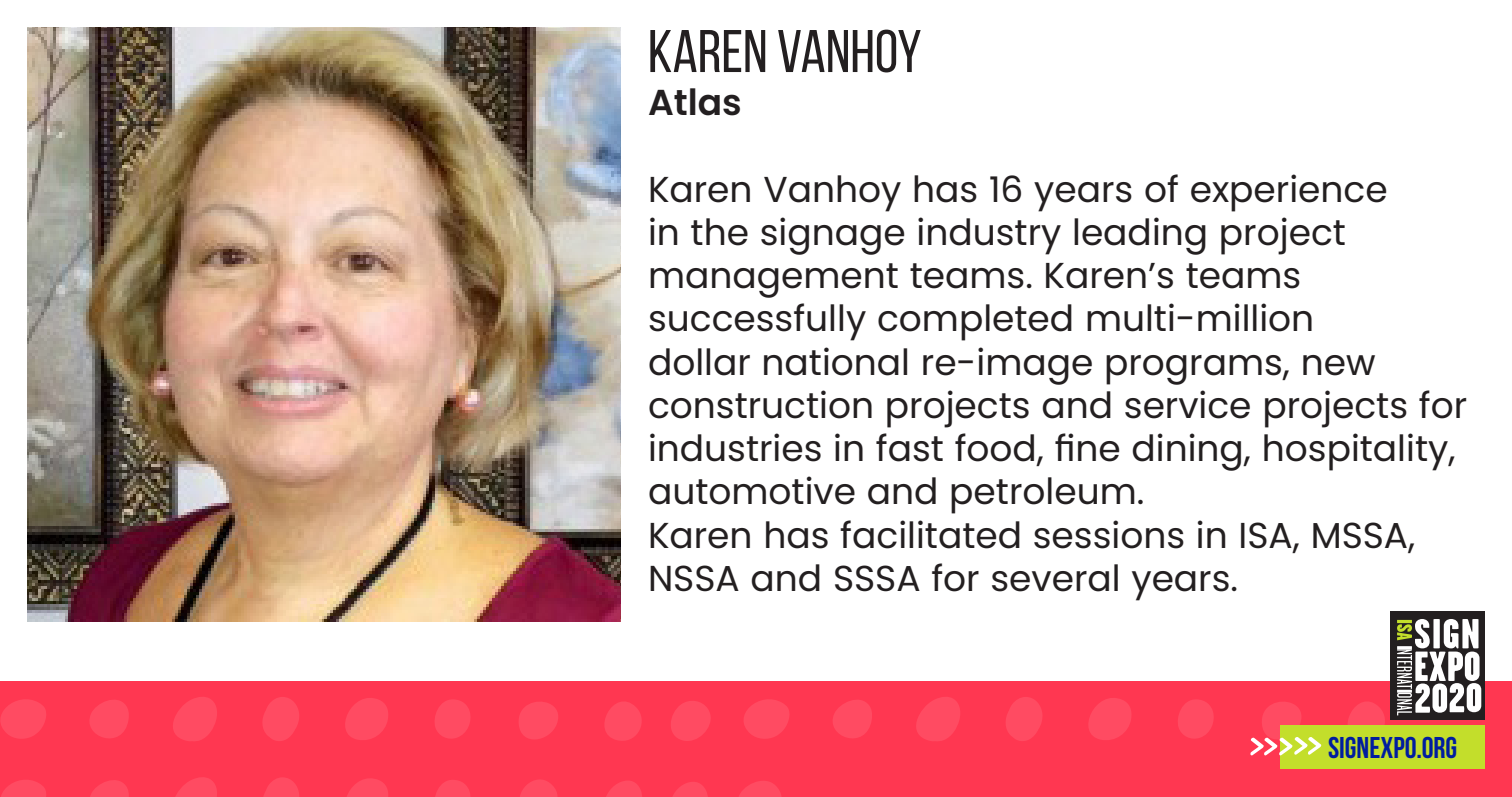
<style>
.page{position:relative;width:1512px;height:797px;background:#fff}
.page>*{position:absolute;margin:0;border:0;box-sizing:border-box;transform-origin:0 0}
.t1{font:60px "Bebas Neue";color:#231f20}
.t2{font:36px/43.2px "Poppins";color:#231f20}
.t3{font:600 36px "Poppins";color:#231f20}
.t4{font:700 30px "Bebas Neue";color:#001d9f}
</style>
<div class="page">
<img style="left:27px;top:27px;width:594px;height:594px">
<div style="left:0;top:681px;width:1512px;height:115px;background:#ff3751"></div>
<svg style="left:1px;top:780px;width:45px;height:16px"></svg>
<svg style="left:176px;top:777px;width:41px;height:19px"></svg>
<svg style="left:347px;top:778px;width:41px;height:18px"></svg>
<svg style="left:436px;top:780px;width:34px;height:16px"></svg>
<svg style="left:607px;top:781px;width:35px;height:15px"></svg>
<svg style="left:520px;top:779px;width:37px;height:17px"></svg>
<svg style="left:264px;top:777px;width:35px;height:19px"></svg>
<svg style="left:91px;top:780px;width:38px;height:16px"></svg>
<svg style="left:0;top:699px;width:46px;height:40px"></svg>
<svg style="left:173px;top:697px;width:44px;height:44px"></svg>
<svg style="left:345px;top:698px;width:43px;height:42px"></svg>
<svg style="left:435px;top:699px;width:35px;height:40px"></svg>
<svg style="left:604px;top:702px;width:38px;height:39px"></svg>
<svg style="left:673px;top:782px;width:35px;height:14px"></svg>
<svg style="left:671px;top:701px;width:40px;height:40px"></svg>
<svg style="left:739px;top:781px;width:42px;height:15px"></svg>
<svg style="left:519px;top:702px;width:39px;height:37px"></svg>
<svg style="left:262px;top:697px;width:37px;height:44px"></svg>
<svg style="left:89px;top:700px;width:40px;height:38px"></svg>
<svg style="left:744px;top:699px;width:45px;height:40px"></svg>
<svg style="left:916px;top:697px;width:44px;height:44px"></svg>
<svg style="left:1088px;top:698px;width:43px;height:42px"></svg>
<svg style="left:1178px;top:699px;width:36px;height:40px"></svg>
<svg style="left:1348px;top:702px;width:37px;height:22px"></svg>
<svg style="left:1006px;top:697px;width:36px;height:44px"></svg>
<svg style="left:833px;top:700px;width:39px;height:38px"></svg>
<div style="left:1281px;top:724px;width:204px;height:44px;background:#c3de2b"></div>
<svg style="left:1250px;top:702px;width:72px;height:54px"></svg>
<div style="left:1390px;top:611px;width:95px;height:109px;background:#231f20"></div>
<svg style="left:1397px;top:619px;width:84px;height:96px"></svg>
<p class="t1" style="left:648px;top:19px;width:275px">KAREN VANHOY</p>
<p class="t3" style="left:648px;top:82px;width:95px">Atlas</p>
<p class="t2" style="left:648px;top:168px;width:821px">Karen Vanhoy has 16 years of experience<br>in the signage industry leading project management teams. Karen’s teams successfully completed multi-million<br>dollar national re-image programs, new construction projects and service projects for industries in fast food, fine dining, hospitality, automotive and petroleum.</p>
<p class="t2" style="left:648px;top:513px;width:769px">Karen has facilitated sessions in ISA, MSSA,<br>NSSA and SSSA for several years.</p>
<p class="t4" style="left:1328px;top:731px;width:131px">SIGNEXPO.ORG</p>
</div>
